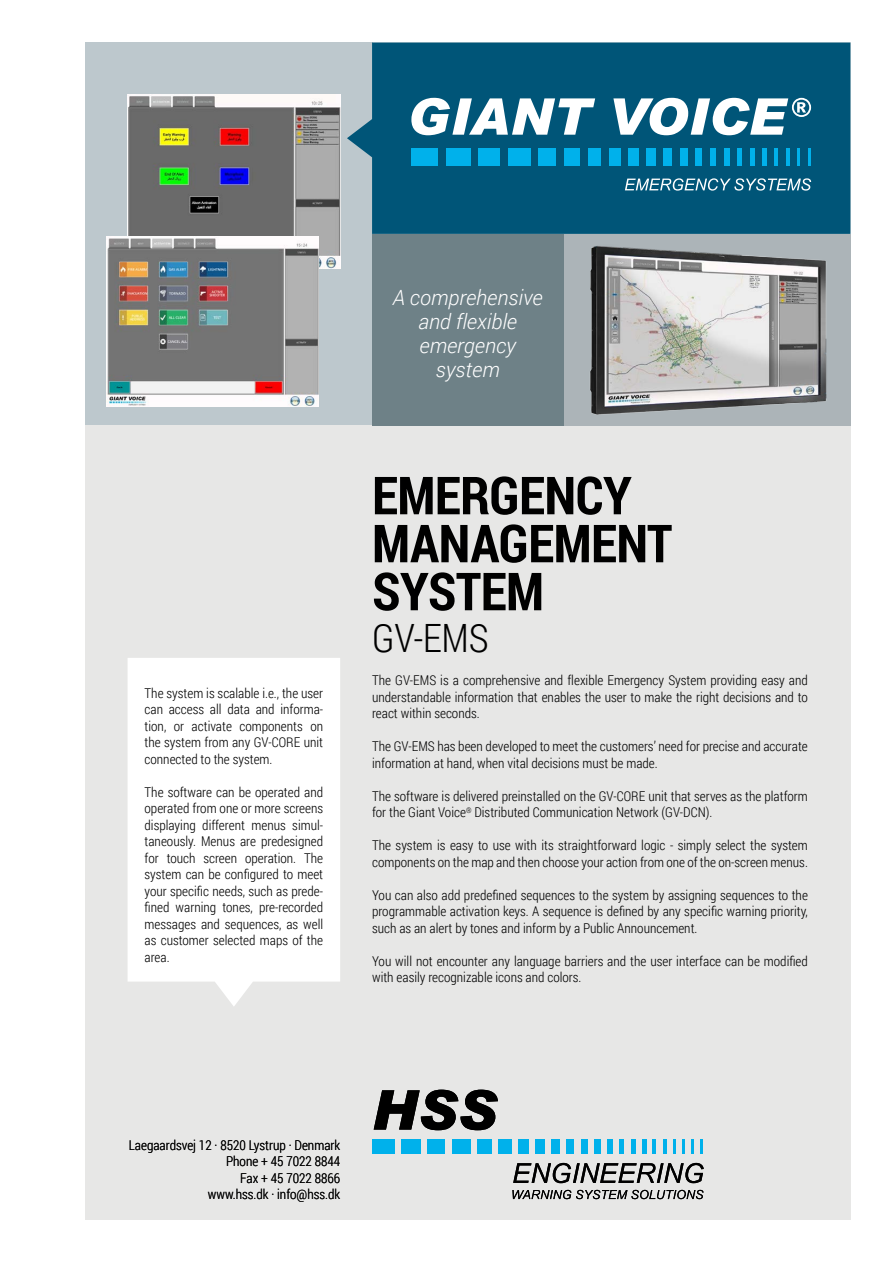
<style>
.page{position:relative;width:893px;height:1263px;background:#fff}
.page>*{position:absolute;margin:0;border:0;box-sizing:border-box;transform-origin:0 0}
.t1{font:700 52.5px/48px "Roboto Condensed";letter-spacing:-.01em;color:#000}
.t2{font:300 39px "Roboto Condensed";color:#000}
.t3{font:italic 300 21px/24px "Roboto";color:#fff;text-align:center}
.t4{font:300 13.5px/16.5px "Roboto Condensed";color:#000;text-align:justify}
</style>
<div class="page">
<div style="left:85px;top:43px;width:765px;height:1177px;background:#e7e7e6"></div>
<svg style="left:512px;top:1190px;width:191px;height:9px"></svg>
<svg style="left:374px;top:1090px;width:124px;height:40px"></svg>
<svg style="left:513px;top:1163px;width:191px;height:20px"></svg>
<div style="left:567px;top:1139px;width:7px;height:14px;background:#00b1eb"></div>
<div style="left:372px;top:1139px;width:22px;height:14px;background:#00b1eb"></div>
<div style="left:401px;top:1139px;width:20px;height:14px;background:#00b1eb"></div>
<div style="left:428px;top:1139px;width:17px;height:14px;background:#00b1eb"></div>
<div style="left:452px;top:1139px;width:18px;height:14px;background:#00b1eb"></div>
<div style="left:477px;top:1139px;width:15px;height:14px;background:#00b1eb"></div>
<div style="left:499px;top:1139px;width:13px;height:14px;background:#00b1eb"></div>
<div style="left:518px;top:1139px;width:11px;height:14px;background:#00b1eb"></div>
<div style="left:535px;top:1139px;width:10px;height:14px;background:#00b1eb"></div>
<div style="left:552px;top:1139px;width:8px;height:14px;background:#00b1eb"></div>
<div style="left:581px;top:1139px;width:7px;height:14px;background:#00b1eb"></div>
<div style="left:594px;top:1139px;width:7px;height:14px;background:#00b1eb"></div>
<div style="left:607px;top:1139px;width:6px;height:14px;background:#00b1eb"></div>
<div style="left:619px;top:1139px;width:5px;height:14px;background:#00b1eb"></div>
<hr style="left:631px;top:1139px;width:4px;height:14px;background:#00b1eb">
<hr style="left:642px;top:1139px;width:4px;height:14px;background:#00b1eb">
<hr style="left:653px;top:1139px;width:3px;height:14px;background:#00b1eb">
<hr style="left:663px;top:1139px;width:3px;height:14px;background:#00b1eb">
<hr style="left:673px;top:1139px;width:3px;height:14px;background:#00b1eb">
<hr style="left:682px;top:1139px;width:3px;height:14px;background:#00b1eb">
<svg style="left:692px;top:1139px;width:2px;height:14px"></svg>
<svg style="left:701px;top:1139px;width:2px;height:14px"></svg>
<div style="left:85px;top:43px;width:287px;height:382px;background:#bdc8cd"></div>
<svg style="left:347px;top:43px;width:503px;height:191px;fill:#005578"></svg>
<div style="left:563px;top:234px;width:287px;height:191px;background:#acb4b8"></div>
<div style="left:372px;top:234px;width:191px;height:191px;background:#6e8187"></div>
<svg style="left:625px;top:178px;width:186px;height:13px"></svg>
<div style="left:646px;top:148px;width:10px;height:17px;background:#00b1eb"></div>
<div style="left:411px;top:148px;width:27px;height:17px;background:#00b1eb"></div>
<div style="left:446px;top:148px;width:24px;height:17px;background:#00b1eb"></div>
<div style="left:478px;top:148px;width:22px;height:17px;background:#00b1eb"></div>
<div style="left:508px;top:148px;width:22px;height:17px;background:#00b1eb"></div>
<div style="left:538px;top:148px;width:18px;height:17px;background:#00b1eb"></div>
<div style="left:564px;top:148px;width:16px;height:17px;background:#00b1eb"></div>
<div style="left:588px;top:148px;width:13px;height:17px;background:#00b1eb"></div>
<div style="left:609px;top:148px;width:11px;height:17px;background:#00b1eb"></div>
<div style="left:628px;top:148px;width:10px;height:17px;background:#00b1eb"></div>
<div style="left:664px;top:148px;width:8px;height:17px;background:#00b1eb"></div>
<div style="left:680px;top:148px;width:7px;height:17px;background:#00b1eb"></div>
<div style="left:695px;top:148px;width:7px;height:17px;background:#00b1eb"></div>
<div style="left:710px;top:148px;width:6px;height:17px;background:#00b1eb"></div>
<div style="left:724px;top:148px;width:5px;height:17px;background:#00b1eb"></div>
<div style="left:737px;top:148px;width:5px;height:17px;background:#00b1eb"></div>
<div style="left:750px;top:148px;width:5px;height:17px;background:#00b1eb"></div>
<hr style="left:763px;top:148px;width:4px;height:17px;background:#00b1eb">
<hr style="left:775px;top:148px;width:3px;height:17px;background:#00b1eb">
<hr style="left:786px;top:148px;width:3px;height:17px;background:#00b1eb">
<hr style="left:797px;top:148px;width:3px;height:17px;background:#00b1eb">
<hr style="left:808px;top:148px;width:3px;height:17px;background:#00b1eb">
<svg style="left:411px;top:98px;width:184px;height:37px"></svg>
<svg style="left:613px;top:98px;width:198px;height:37px"></svg>
<img style="left:128px;top:94px;width:212px;height:175px">
<img style="left:106px;top:236px;width:213px;height:170px">
<img style="left:590px;top:246px;width:237px;height:169px">
<div style="left:128px;top:658px;width:212px;height:348px;background:#fff"></div>
<p class="t4" style="left:145px;top:684px;width:180px">The system is scalable i.e., the user can access all data and informa&shy;tion, or activate components on the system from any GV-CORE unit connected to the system.</p>
<p class="t4" style="left:145px;top:783px;width:180px">The software can be operated and operated from one or more screens displaying different menus simul&shy;taneously. Menus are predesigned for touch screen operation. The system can be configured to meet your specific needs, such as prede&shy;fined warning tones, pre-recorded messages and sequences, as well as customer selected maps of the area.</p>
<h3 class="t3" style="left:393px;top:284px;width:152px">A comprehensive and flexible emergency system</h3>
<h1 class="t1" style="left:372px;top:470px;width:302px">EMERGENCY<br>MANAGEMENT<br>SYSTEM</h1>
<h2 class="t2" style="left:372px;top:611px;width:118px">GV-EMS</h2>
<p class="t4" style="left:372px;top:672px;width:437px">The GV-EMS is a comprehensive and flexible Emergency System providing easy and understandable information that enables the user to make the right decisions and to react within seconds.</p>
<p class="t4" style="left:372px;top:738px;width:437px">The GV-EMS has been developed to meet the customers’ need for precise and accurate information at hand, when vital decisions must be made.</p>
<p class="t4" style="left:372px;top:787px;width:437px">The software is delivered preinstalled on the GV-CORE unit that serves as the platform for the Giant Voice<sup>®</sup> Distributed Communication Network (GV-DCN).</p>
<p class="t4" style="left:372px;top:837px;width:437px">The system is easy to use with its straightforward logic - simply select the system components on the map and then choose your action from one of the on-screen menus.</p>
<p class="t4" style="left:372px;top:886px;width:437px">You can also add predefined sequences to the system by assigning sequences to the programmable activation keys. A sequence is defined by any specific warning priority, such as an alert by tones and inform by a Public Announcement.</p>
<p class="t4" style="left:372px;top:952px;width:437px">You will not encounter any language barriers and the user interface can be modified with easily recognizable icons and colors.</p>
<p class="t4" style="left:129px;top:1136px;width:213px;text-align:right">Laegaardsvej 12 · 8520 Lystrup · Denmark<br>Phone + 45 7022 8844<br>Fax + 45 7022 8866<br>www.hss.dk · info@hss.dk</p>
</div>
